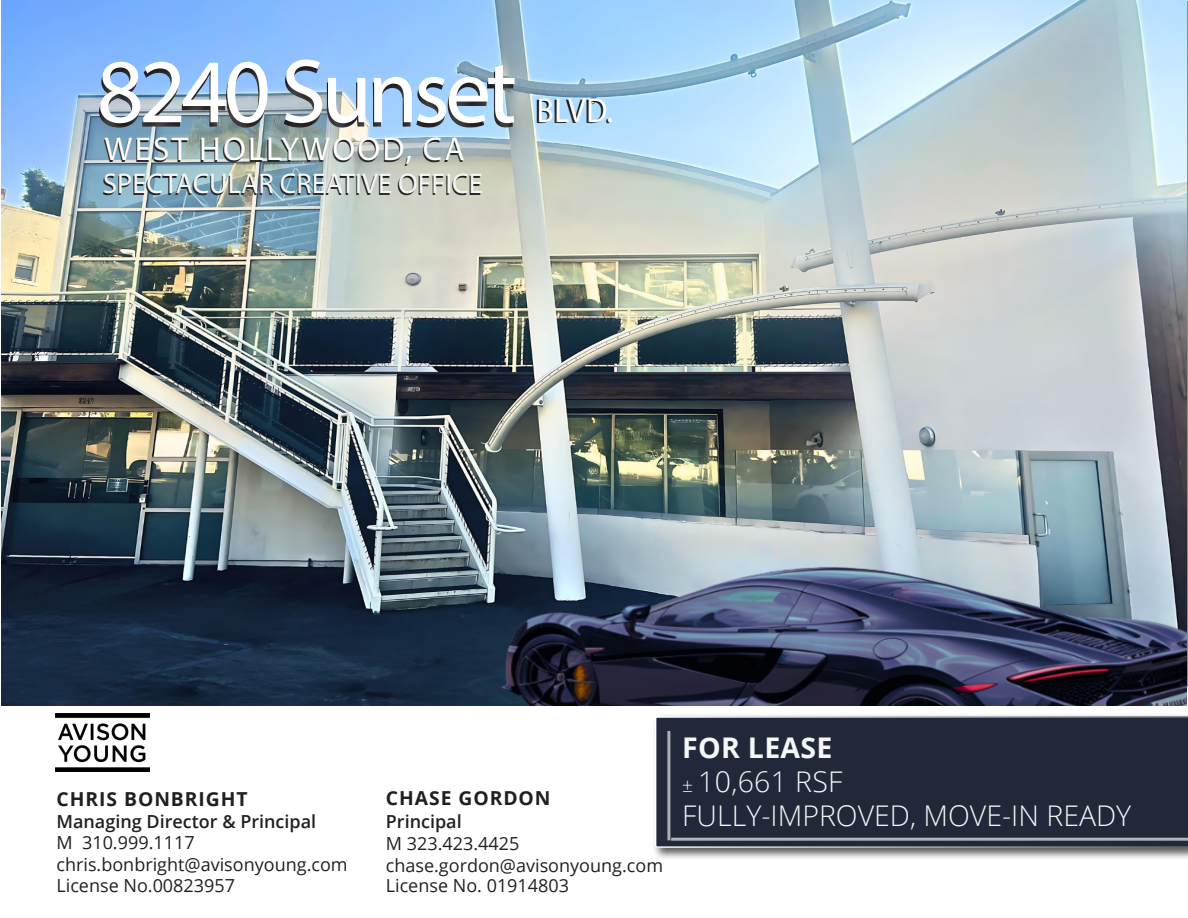
<style>
.page{position:relative;width:1188px;height:918px;background:#fff}
.page>*{position:absolute;margin:0;border:0;box-sizing:border-box;transform-origin:0 0}
.t1{font:91.5px "Myriad Pro";letter-spacing:-.05em;color:#fff}
.t2{font:34.65px "Myriad Pro";color:#fff;scale:.91 1}
.t3{font:33px "Myriad Pro";letter-spacing:.07em;color:#fff}
.t4{font:300 28.5px "Open Sans";color:#f5f7f7}
.t5{font:28.5px "Myriad Pro";color:#f5f7f7}
.t6{font:700 28.5px "Open Sans";letter-spacing:.01em;color:#f5f7f7}
.t7{font:700 19.35px "Open Sans";letter-spacing:.05em;color:#231f20}
.t8{font:18px "Open Sans";color:#231f20}
.t9{font:600 18px "Open Sans";color:#231f20}
.s1{font-size:19.2px;color:#fff}
</style>
<div class="page">
<div style="left:652px;top:713px;width:536px;height:147px;background:#231f20;opacity:.75"></div>
<div style="left:655px;top:716px;width:533px;height:132px;background:#202839"></div>
<hr style="left:667px;top:731px;width:3px;height:109px;background:#fff">
<hr style="left:671px;top:838px;width:517px;height:3px;background:#fff">
<img style="left:1px;top:0;width:1186px;height:705px">
<div style="left:0;top:39px;width:901px;height:113px;background:#231f20;opacity:.75"></div>
<div style="left:85px;top:163px;width:564px;height:228px;background:#231f20;opacity:.75"></div>
<div style="left:0;top:130px;width:877px;height:62px;background:#231f20;opacity:.75"></div>
<div style="left:0;top:89px;width:1166px;height:66px;background:#231f20;opacity:.75"></div>
<img style="left:56px;top:714px;width:94px;height:57px">
<p class="t1" style="left:97px;top:35px;width:422px">8240 Sunset</p>
<p class="t3" style="left:105px;top:129px;width:362px">WEST HOLLYWOOD, CA</p>
<p class="t5" style="left:103px;top:166px;width:381px">SPECTACULAR CREATIVE OFFICE</p>
<p class="t2" style="left:537px;top:89px;width:85px">BLVD.</p>
<p class="t7" style="left:56px;top:786px;width:193px">CHRIS BONBRIGHT</p>
<p class="t9" style="left:56px;top:809px;width:261px">Managing Director &amp; Principal</p>
<p class="t8" style="left:56px;top:831px;width:140px">M 310.999.1117</p>
<p class="t8" style="left:56px;top:852px;width:293px">chris.bonbright@avisonyoung.com</p>
<p class="t8" style="left:56px;top:873px;width:180px">License No.00823957</p>
<p class="t7" style="left:386px;top:785px;width:166px">CHASE GORDON</p>
<p class="t9" style="left:386px;top:809px;width:77px">Principal</p>
<p class="t8" style="left:386px;top:831px;width:135px">M 323.423.4425</p>
<p class="t8" style="left:386px;top:853px;width:279px">chase.gordon@avisonyoung.com</p>
<p class="t8" style="left:386px;top:874px;width:185px">License No. 01914803</p>
<p class="t6" style="left:682px;top:728px;width:152px">FOR LEASE</p>
<p class="t4" style="left:682px;top:762px;width:162px"><span class="s1">±</span> 10,661 RSF</p>
<p class="t4" style="left:682px;top:797px;width:451px">FULLY-IMPROVED, MOVE-IN READY</p>
</div>
